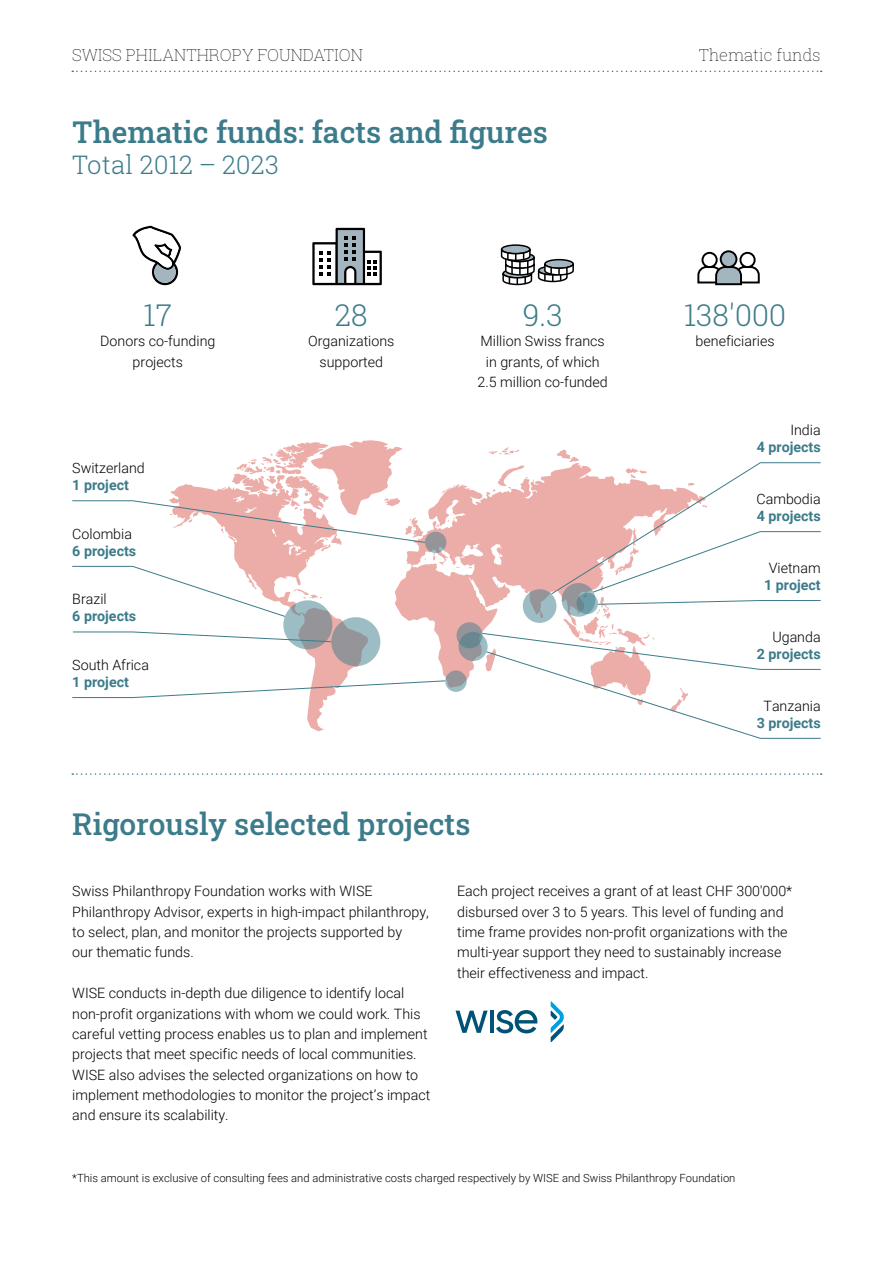
<style>
.page{position:relative;width:893px;height:1263px;background:#fff}
.page>*{position:absolute;margin:0;border:0;box-sizing:border-box;transform-origin:0 0}
.t1{font:500 30px "Roboto Slab";color:#3c7b8a}
.t2{font:300 30px "Roboto Slab";color:#3c7b8a}
.t3{font:300 25.5px "Roboto Slab";letter-spacing:.01em;color:#3c7b8a}
.t4{font:100 16.5px "Roboto Slab";color:#000}
.t5{font:300 14.25px/20.4px "Roboto";color:#000}
.t6{font:700 14.25px "Roboto";color:#3c7b8a}
.t7{font:300 11.25px "Roboto";color:#000}
</style>
<div class="page">
<svg style="left:72px;top:71px;width:750px;height:1px"></svg>
<svg style="left:455px;top:1010px;width:33px;height:23px"></svg>
<hr style="left:490px;top:1010px;width:3px;height:23px;background:#005377">
<svg style="left:496px;top:1010px;width:41px;height:23px"></svg>
<svg style="left:551px;top:1001px;width:13px;height:41px"></svg>
<div style="left:720px;top:250px;width:17px;height:18px;border:2px solid #000;border-radius:50%"></div>
<svg style="left:697px;top:251px;width:63px;height:35px"></svg>
<svg style="left:502px;top:245px;width:28px;height:9px"></svg>
<div style="left:501px;top:244px;width:30px;height:10px;border:2px solid #000;border-radius:50%"></div>
<svg style="left:500px;top:248px;width:74px;height:38px"></svg>
<svg style="left:312px;top:228px;width:70px;height:57px"></svg>
<svg style="left:132px;top:226px;width:49px;height:59px"></svg>
<svg style="left:395px;top:484px;width:87px;height:201px;fill:#ecada9"></svg>
<svg style="left:234px;top:547px;width:134px;height:184px"></svg>
<svg style="left:293px;top:589px;width:29px;height:10px"></svg>
<svg style="left:445px;top:670px;width:22px;height:22px"></svg>
<svg style="left:456px;top:622px;width:27px;height:26px"></svg>
<svg style="left:458px;top:632px;width:30px;height:29px"></svg>
<svg style="left:425px;top:532px;width:21px;height:21px"></svg>
<svg style="left:331px;top:617px;width:49px;height:49px;background:#98a6ab"></svg>
<svg style="left:283px;top:600px;width:49px;height:49px"></svg>
<svg style="left:72px;top:440px;width:354px;height:107px"></svg>
<svg style="left:72px;top:566px;width:214px;height:51px"></svg>
<svg style="left:73px;top:631px;width:259px;height:11px"></svg>
<svg style="left:72px;top:680px;width:374px;height:18px"></svg>
<svg style="left:482px;top:447px;width:339px;height:292px"></svg>
<svg style="left:72px;top:773px;width:750px;height:2px"></svg>
<p class="t4" style="left:72px;top:44px;width:292px">SWISS PHILANTHROPY FOUNDATION</p>
<p class="t4" style="left:699px;top:44px;width:123px">Thematic funds</p>
<h1 class="t1" style="left:72px;top:111px;width:477px">Thematic funds: facts and figures</h1>
<h2 class="t3" style="left:72px;top:147px;width:208px">Total 2012 – 2023</h2>
<h1 class="t2" style="left:144px;top:294px;width:30px">17</h1>
<p class="t5" style="left:100px;top:330px;width:117px;text-align:center">Donors co-funding projects</p>
<p class="t5" style="left:72px;top:457px;width:74px">Switzerland</p>
<p class="t6" style="left:72px;top:475px;width:58px">1 project</p>
<p class="t5" style="left:72px;top:523px;width:61px">Colombia</p>
<p class="t6" style="left:72px;top:541px;width:65px">6 projects</p>
<p class="t5" style="left:72px;top:588px;width:36px">Brazil</p>
<p class="t6" style="left:72px;top:606px;width:65px">6 projects</p>
<p class="t5" style="left:72px;top:654px;width:78px">South Africa</p>
<p class="t6" style="left:72px;top:672px;width:58px">1 project</p>
<h1 class="t2" style="left:335px;top:294px;width:34px">28</h1>
<p class="t5" style="left:308px;top:330px;width:88px;text-align:center">Organizations supported</p>
<h1 class="t2" style="left:523px;top:294px;width:41px">9.3</h1>
<p class="t5" style="left:478px;top:330px;width:132px;text-align:center">Million Swiss francs in grants, of which<br>2.5 million co-funded</p>
<h1 class="t1" style="left:72px;top:804px;width:400px">Rigorously selected projects</h1>
<h1 class="t2" style="left:684px;top:294px;width:104px">138'000</h1>
<p class="t5" style="left:696px;top:330px;width:81px">beneficiaries</p>
<p class="t5" style="left:790px;top:419px;width:32px">India</p>
<p class="t6" style="left:757px;top:437px;width:65px">4 projects</p>
<p class="t5" style="left:756px;top:488px;width:66px">Cambodia</p>
<p class="t6" style="left:757px;top:506px;width:65px">4 projects</p>
<p class="t5" style="left:769px;top:557px;width:54px">Vietnam</p>
<p class="t6" style="left:764px;top:575px;width:58px">1 project</p>
<p class="t5" style="left:772px;top:626px;width:50px">Uganda</p>
<p class="t6" style="left:757px;top:644px;width:65px">2 projects</p>
<p class="t5" style="left:763px;top:695px;width:59px">Tanzania</p>
<p class="t6" style="left:757px;top:713px;width:65px">3 projects</p>
<p class="t5" style="left:72px;top:880px;width:358px">Swiss Philanthropy Foundation works with WISE Philanthropy Advisor, experts in high-impact philanthropy, to select, plan, and monitor the projects supported by<br>our thematic funds.</p>
<p class="t5" style="left:72px;top:982px;width:360px">WISE conducts in-depth due diligence to identify local non-profit organizations with whom we could work. This careful vetting process enables us to plan and implement projects that meet specific needs of local communities.<br>WISE also advises the selected organizations on how to implement methodologies to monitor the project’s impact and ensure its scalability.</p>
<p class="t5" style="left:457px;top:880px;width:337px">Each project receives a grant of at least CHF 300'000* disbursed over 3 to 5 years. This level of funding and time frame provides non-profit organizations with the multi-year support they need to sustainably increase their effectiveness and impact.</p>
<p class="t7" style="left:72px;top:1169px;width:665px">*This amount is exclusive of consulting fees and administrative costs charged respectively by WISE and Swiss Philanthropy Foundation</p>
</div>
